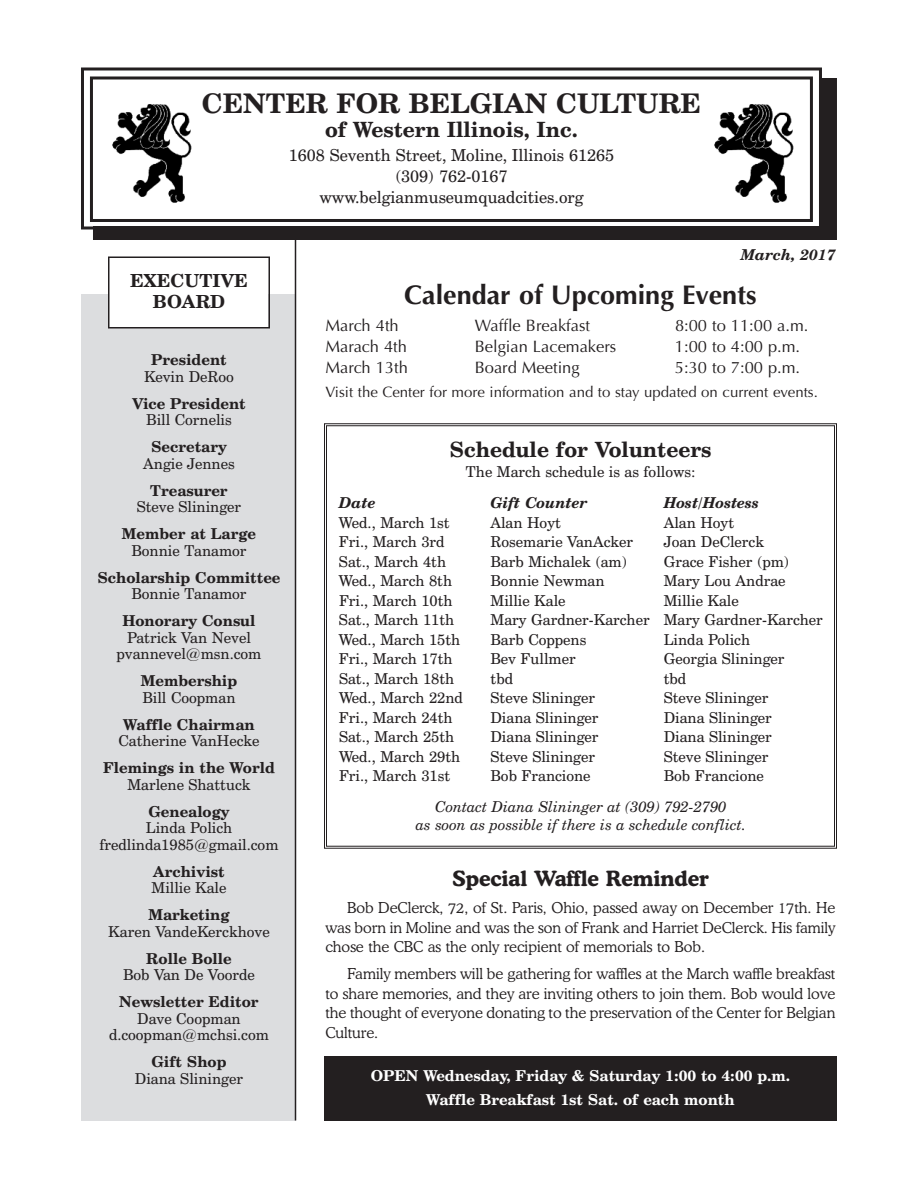
<style>
.page{position:relative;width:918px;height:1188px;background:#fff}
.page>*{position:absolute;margin:0;border:0;box-sizing:border-box;transform-origin:0 0}
.t1{font:700 27px "Optima";color:#231f20}
.t2{font:700 27px "Century Schoolbook BT";color:#231f20}
.t3{font:700 21px "Century Schoolbook BT";color:#231f20}
.t4{font:700 21px "Cooper BT";color:#231f20}
.t5{font:700 18px/21px "Century Schoolbook BT";color:#231f20;text-align:center}
.t6{font:16.5px "Optima";color:#231f20}
.t7{font:16.5px/21px "Century Schoolbook BT";color:#231f20;text-align:center}
.t8{font:15px/16.5px "Century Schoolbook BT";color:#231f20;text-align:center}
.t9{font:300 15px/19.5px "Cooper BT";color:#231f20;text-align:justify}
.t10{font:700 15px "Century Schoolbook BT";color:#231f20}
.t11{font:italic 15px/18px "Century Schoolbook BT";color:#231f20;text-align:center}
.t12{font:700 15px/24px "Century Schoolbook BT";color:#fff;text-align:center}
.t13{font:15px "Optima";color:#231f20}
.t14{font:italic 700 15px "Century Schoolbook BT";color:#231f20}
</style>
<div class="page">
<div style="left:96px;top:81px;width:738px;height:156px;background:#231f20"></div>
<div style="left:93px;top:78px;width:744px;height:162px;border:3px solid #231f20"></div>
<div style="left:84px;top:70px;width:735px;height:156px;background:#fff"></div>
<div style="left:81px;top:68px;width:741px;height:162px;border:3px solid #231f20"></div>
<div style="left:90px;top:76px;width:723px;height:146px;border:3px solid #231f20"></div>
<div style="left:81px;top:294px;width:215px;height:826px;background:#dcdddf"></div>
<div style="left:110px;top:258px;width:158px;height:69px;background:#fff"></div>
<div style="left:108px;top:256px;width:162px;height:72px;border:2px solid #231f20"></div>
<hr style="left:295px;top:234px;width:1px;height:886px;background:#231f20">
<img style="left:112px;top:104px;width:80px;height:99px">
<img style="left:714px;top:104px;width:80px;height:99px">
<div style="left:324px;top:1056px;width:513px;height:64px;background:#231f20"></div>
<h1 class="t2" style="left:202px;top:93px;width:501px">CENTER FOR BELGIAN CULTURE</h1>
<h2 class="t3" style="left:325px;top:121px;width:254px">of Western Illinois, Inc.</h2>
<p class="t7" style="left:289px;top:146px;width:327px">1608 Seventh Street, Moline, Illinois 61265 (309) 762-0167 www.belgianmuseumquadcities.org</p>
<p class="t14" style="left:741px;top:249px;width:96px">March, 2017</p>
<p class="t5" style="left:130px;top:272px;width:119px">EXECUTIVE<br>BOARD</p>
<p class="t10" style="left:151px;top:354px;width:77px">President</p>
<p class="t8" style="left:144px;top:370px;width:91px">Kevin DeRoo</p>
<p class="t10" style="left:132px;top:398px;width:115px">Vice President</p>
<p class="t8" style="left:146px;top:413px;width:87px">Bill Cornelis</p>
<p class="t10" style="left:151px;top:441px;width:77px">Secretary</p>
<p class="t8" style="left:143px;top:457px;width:93px">Angie Jennes</p>
<p class="t10" style="left:150px;top:485px;width:79px">Treasurer</p>
<p class="t8" style="left:137px;top:500px;width:106px">Steve Slininger</p>
<p class="t10" style="left:122px;top:528px;width:136px">Member at Large</p>
<p class="t8" style="left:131px;top:544px;width:117px">Bonnie Tanamor</p>
<p class="t10" style="left:97px;top:572px;width:185px">Scholarship Committee</p>
<p class="t8" style="left:131px;top:587px;width:117px">Bonnie Tanamor</p>
<p class="t10" style="left:122px;top:615px;width:135px">Honorary Consul</p>
<p class="t8" style="left:117px;top:631px;width:146px">Patrick Van Nevel pvannevel@msn.com</p>
<p class="t10" style="left:141px;top:675px;width:98px">Membership</p>
<p class="t8" style="left:142px;top:691px;width:95px">Bill Coopman</p>
<p class="t10" style="left:123px;top:719px;width:133px">Waffle Chairman</p>
<p class="t8" style="left:118px;top:734px;width:143px">Catherine VanHecke</p>
<p class="t10" style="left:103px;top:762px;width:173px">Flemings in the World</p>
<p class="t8" style="left:127px;top:778px;width:125px">Marlene Shattuck</p>
<p class="t10" style="left:148px;top:806px;width:83px">Genealogy</p>
<p class="t8" style="left:99px;top:821px;width:181px">Linda Polich fredlinda1985@gmail.com</p>
<p class="t10" style="left:153px;top:866px;width:73px">Archivist</p>
<p class="t8" style="left:151px;top:881px;width:77px">Millie Kale</p>
<p class="t10" style="left:148px;top:909px;width:83px">Marketing</p>
<p class="t8" style="left:108px;top:925px;width:163px">Karen VandeKerckhove</p>
<p class="t10" style="left:146px;top:953px;width:87px">Rolle Bolle</p>
<p class="t8" style="left:123px;top:968px;width:133px">Bob Van De Voorde</p>
<p class="t10" style="left:119px;top:996px;width:141px">Newsletter Editor</p>
<p class="t8" style="left:109px;top:1012px;width:161px">Dave Coopman d.coopman@mchsi.com</p>
<p class="t10" style="left:151px;top:1056px;width:77px">Gift Shop</p>
<p class="t8" style="left:135px;top:1072px;width:110px">Diana Slininger</p>
<h1 class="t1" style="left:404px;top:279px;width:354px">Calendar of Upcoming Events</h1>
<p class="t6" style="left:326px;top:316px;width:75px">March 4th</p>
<p class="t6" style="left:475px;top:316px;width:117px">Waffle Breakfast</p>
<p class="t6" style="left:675px;top:316px;width:135px">8:00 to 11:00 a.m.</p>
<p class="t6" style="left:325px;top:337px;width:83px">Marach 4th</p>
<p class="t6" style="left:475px;top:337px;width:143px">Belgian Lacemakers</p>
<p class="t6" style="left:675px;top:337px;width:127px">1:00 to 4:00 p.m.</p>
<p class="t6" style="left:325px;top:358px;width:84px">March 13th</p>
<p class="t6" style="left:475px;top:358px;width:106px">Board Meeting</p>
<p class="t6" style="left:675px;top:358px;width:127px">5:30 to 7:00 p.m.</p>
<p class="t13" style="left:326px;top:383px;width:494px">Visit the Center for more information and to stay updated on current events.</p>
<h2 class="t3" style="left:450px;top:442px;width:263px">Schedule for Volunteers</h2>
<p class="t8" style="left:465px;top:465px;width:232px">The March schedule is as follows:</p>
<p class="t14" style="left:339px;top:497px;width:38px">Date</p>
<p class="t14" style="left:490px;top:497px;width:99px">Gift Counter</p>
<p class="t14" style="left:664px;top:497px;width:97px">Host/Hostess</p>
<p class="t8" style="left:339px;top:515px;width:112px">Wed., March 1st</p>
<p class="t8" style="left:490px;top:515px;width:72px">Alan Hoyt</p>
<p class="t8" style="left:664px;top:515px;width:72px">Alan Hoyt</p>
<p class="t8" style="left:339px;top:535px;width:107px">Fri., March 3rd</p>
<p class="t8" style="left:490px;top:535px;width:144px">Rosemarie VanAcker</p>
<p class="t8" style="left:664px;top:535px;width:102px">Joan DeClerck</p>
<p class="t8" style="left:339px;top:554px;width:109px">Sat., March 4th</p>
<p class="t8" style="left:490px;top:554px;width:138px">Barb Michalek (am)</p>
<p class="t8" style="left:664px;top:554px;width:127px">Grace Fisher (pm)</p>
<p class="t8" style="left:339px;top:574px;width:115px">Wed., March 8th</p>
<p class="t8" style="left:490px;top:574px;width:116px">Bonnie Newman</p>
<p class="t8" style="left:664px;top:574px;width:123px">Mary Lou Andrae</p>
<p class="t8" style="left:339px;top:593px;width:115px">Fri., March 10th</p>
<p class="t8" style="left:491px;top:593px;width:77px">Millie Kale</p>
<p class="t8" style="left:664px;top:593px;width:77px">Millie Kale</p>
<p class="t8" style="left:339px;top:613px;width:117px">Sat., March 11th</p>
<p class="t8" style="left:490px;top:613px;width:334px">Mary Gardner-Karcher Mary Gardner-Karcher</p>
<p class="t8" style="left:339px;top:632px;width:123px">Wed., March 15th</p>
<p class="t8" style="left:490px;top:632px;width:97px">Barb Coppens</p>
<p class="t8" style="left:664px;top:632px;width:88px">Linda Polich</p>
<p class="t8" style="left:339px;top:652px;width:115px">Fri., March 17th</p>
<p class="t8" style="left:490px;top:652px;width:87px">Bev Fullmer</p>
<p class="t8" style="left:664px;top:652px;width:122px">Georgia Slininger</p>
<p class="t8" style="left:339px;top:671px;width:117px">Sat., March 18th</p>
<p class="t8" style="left:491px;top:671px;width:24px">tbd</p>
<p class="t8" style="left:664px;top:671px;width:24px">tbd</p>
<p class="t8" style="left:339px;top:691px;width:125px">Wed., March 22nd</p>
<p class="t8" style="left:491px;top:691px;width:106px">Steve Slininger</p>
<p class="t8" style="left:664px;top:691px;width:106px">Steve Slininger</p>
<p class="t8" style="left:339px;top:710px;width:115px">Fri., March 24th</p>
<p class="t8" style="left:490px;top:710px;width:110px">Diana Slininger</p>
<p class="t8" style="left:664px;top:710px;width:110px">Diana Slininger</p>
<p class="t8" style="left:339px;top:730px;width:117px">Sat., March 25th</p>
<p class="t8" style="left:491px;top:730px;width:110px">Diana Slininger</p>
<p class="t8" style="left:664px;top:730px;width:110px">Diana Slininger</p>
<p class="t8" style="left:339px;top:749px;width:123px">Wed., March 29th</p>
<p class="t8" style="left:491px;top:749px;width:106px">Steve Slininger</p>
<p class="t8" style="left:664px;top:749px;width:106px">Steve Slininger</p>
<p class="t8" style="left:339px;top:769px;width:113px">Fri., March 31st</p>
<p class="t8" style="left:491px;top:769px;width:102px">Bob Francione</p>
<p class="t8" style="left:664px;top:769px;width:102px">Bob Francione</p>
<p class="t11" style="left:416px;top:800px;width:331px">Contact Diana Slininger at (309) 792-2790<br>as soon as possible if there is a schedule conflict.</p>
<h2 class="t4" style="left:452px;top:871px;width:258px">Special Waffle Reminder</h2>
<p class="t9" style="left:325px;top:900px;width:512px;text-indent:22px">Bob DeClerck, 72, of St. Paris, Ohio, passed away on December 17th. He was born in Moline and was the son of Frank and Harriet DeClerck. His family chose the CBC as the only recipient of memorials to Bob.</p>
<p class="t9" style="left:325px;top:966px;width:512px;text-indent:22px">Family members will be gathering for waffles at the March waffle breakfast to share memories, and they are inviting others to join them. Bob would love the thought of everyone donating to the preservation of the Center for Belgian Culture.</p>
<p class="t12" style="left:371px;top:1065px;width:421px">OPEN Wednesday, Friday &amp; Saturday 1:00 to 4:00 p.m.<br>Waffle Breakfast 1st Sat. of each month</p>
</div>
